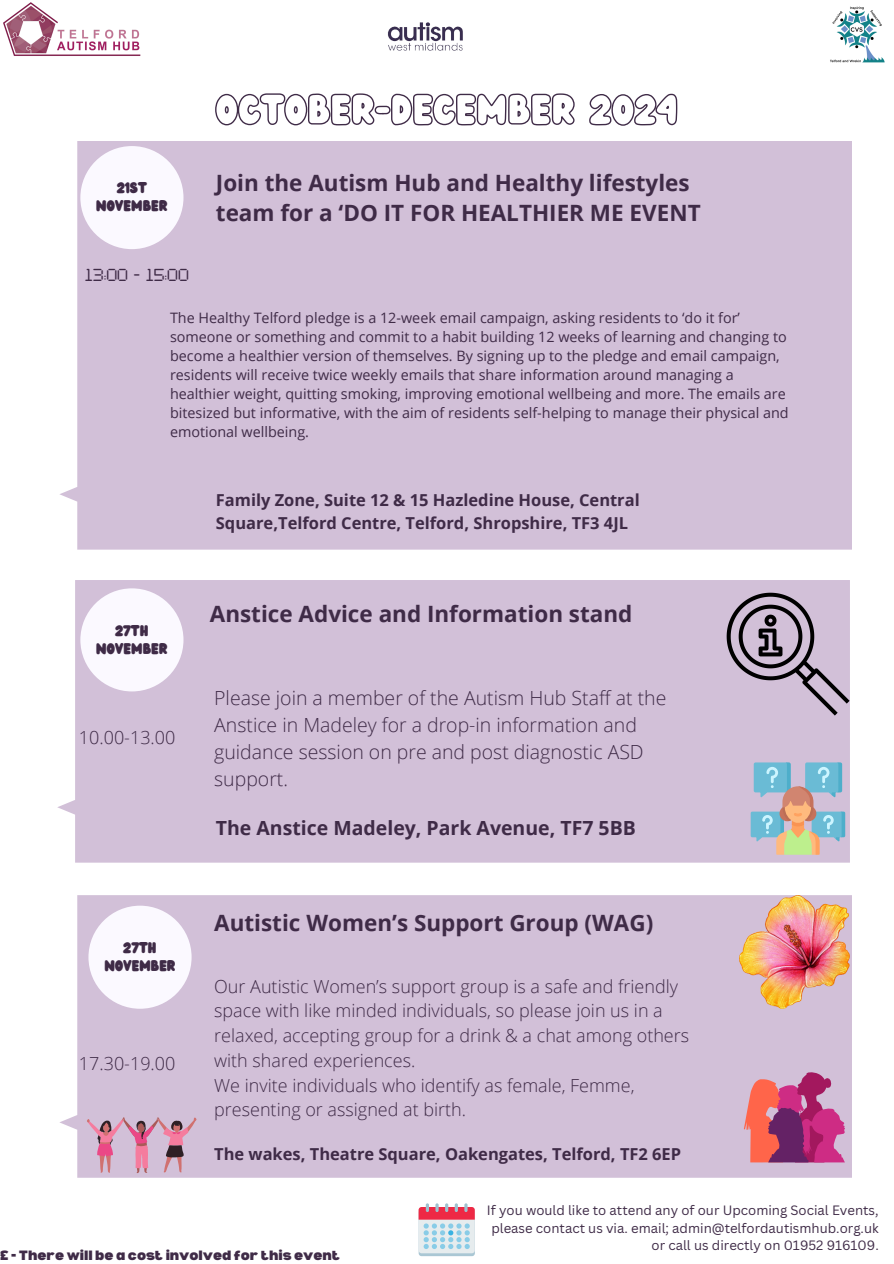
<style>
.page{position:relative;width:894px;height:1264px;background:#fff}
.page>*{position:absolute;margin:0;border:0;box-sizing:border-box;transform-origin:0 0}
.t1{font:700 22.5px/30.3px "Open Sans";color:#3f2b47}
.t2{font:22.5px "Clock";color:#3f2b47}
.t3{font:300 19.5px/27px "Open Sans";color:#3f2b47}
.t4{font:700 19.5px "Open Sans";color:#3f2b47}
.t5{font:300 18px/24.8px "Open Sans";color:#3f2b47}
.t6{font:700 16.5px/22.5px "Open Sans";color:#3f2b47}
.t7{font:14.4px/19.2px "Open Sans";color:#3f2b47}
.t8{font:13.5px/18px "Wedges";color:#3f2b47;text-align:center}
.t9{font:13.2px/17.5px "Canva Sans";color:#3f2b47;text-align:right}
.t10{font:900 13.2px "Bernoru";color:#3f2b47}
</style>
<div class="page">
<img style="left:3px;top:2px;width:138px;height:54px">
<img style="left:830px;top:6px;width:55px;height:57px">
<img style="left:387px;top:22px;width:76px;height:27px">
<div style="left:418px;top:1209px;width:56px;height:47px;background:linear-gradient(to right,#bad1db,#bcd2dc);border-radius:3px"></div>
<div style="left:418px;top:1206px;width:56px;height:47px;background:#e6ecee;border-radius:3px"></div>
<svg style="left:418px;top:1203px;width:56px;height:45px"></svg>
<div style="left:59px;top:895px;width:792px;height:282px;background:#d2c0d8"></div>
<div style="left:88px;top:905px;width:103px;height:103px;background:#fbf9ff;border-radius:50%"></div>
<svg style="left:86px;top:1117px;width:111px;height:56px;background:#cca0b8"></svg>
<img style="left:739px;top:895px;width:110px;height:113px">
<svg style="left:743px;top:1071px;width:101px;height:91px;background:#c25c84"></svg>
<svg style="left:215px;top:49px;width:462px;height:77px"></svg>
<div style="left:57px;top:580px;width:792px;height:282px;background:#d2c0d8"></div>
<div style="left:80px;top:588px;width:103px;height:103px;background:#fbf9ff;border-radius:50%"></div>
<svg style="left:726px;top:592px;width:123px;height:123px;background:#ab9cb0"></svg>
<svg style="left:750px;top:762px;width:95px;height:92px;background:#a8bbc0"></svg>
<div style="left:59px;top:141px;width:792px;height:408px;background:#d2c0d8"></div>
<div style="left:80px;top:146px;width:103px;height:103px;background:#fbf9ff;border-radius:50%"></div>
<h5 class="t8" style="left:96px;top:179px;width:73px">21ST<br>NOVEMBER</h5>
<h6 class="t1" style="left:216px;top:167px;width:486px">Join the Autism Hub and Healthy lifestyles team for a ‘DO IT FOR HEALTHIER ME EVENT</h6>
<p class="t2" style="left:85px;top:263px;width:105px">13:00 - 15:00</p>
<h2 class="t7" style="left:170px;top:307px;width:620px">The Healthy Telford pledge is a 12-week email campaign, asking residents to ‘do it for’ someone or something and commit to a habit building 12 weeks of learning and changing to become a healthier version of themselves. By signing up to the pledge and email campaign, residents will receive twice weekly emails that share information around managing a healthier weight, quitting smoking, improving emotional wellbeing and more. The emails are bitesized but informative, with the aim of residents self-helping to manage their physical and emotional wellbeing.</h2>
<h5 class="t6" style="left:216px;top:488px;width:425px">Family Zone, Suite 12 &amp; 15 Hazledine House, Central<br>Square,Telford Centre, Telford, Shropshire, TF3 4JL</h5>
<p class="t8" style="left:96px;top:621px;width:73px">27TH<br>NOVEMBER</p>
<p class="t5" style="left:79px;top:724px;width:98px">10.00-13.00</p>
<h1 class="t8" style="left:104px;top:939px;width:72px">27TH<br>NOVEMBER</h1>
<h5 class="t5" style="left:79px;top:1050px;width:98px">17.30-19.00</h5>
<h5 class="t1" style="left:210px;top:598px;width:424px">Anstice Advice and Information stand</h5>
<h4 class="t3" style="left:214px;top:684px;width:453px">Please join a member of the Autism Hub Staff at the Anstice in Madeley for a drop-in information and guidance session on pre and post diagnostic ASD support.</h4>
<p class="t4" style="left:216px;top:814px;width:421px">The Anstice Madeley, Park Avenue, TF7 5BB</p>
<h6 class="t1" style="left:214px;top:907px;width:440px">Autistic Women’s Support Group (WAG)</h6>
<p class="t5" style="left:214px;top:973px;width:476px">Our Autistic Women’s support group is a safe and friendly space with like minded individuals, so please join us in a relaxed, accepting group for a drink &amp; a chat among others with shared experiences.<br>We invite individuals who identify as female, Femme, presenting or assigned at birth.</p>
<h2 class="t6" style="left:214px;top:1142px;width:468px">The wakes, Theatre Square, Oakengates, Telford, TF2 6EP</h2>
<p class="t10" style="left:0;top:1247px;width:341px">£ - There will be a cost involved for this event</p>
<h3 class="t9" style="left:487px;top:1201px;width:393px">If you would like to attend any of our Upcoming Social Events, please contact us via. email; admin@telfordautismhub.org.uk or call us directly on 01952 916109.</h3>
</div>
